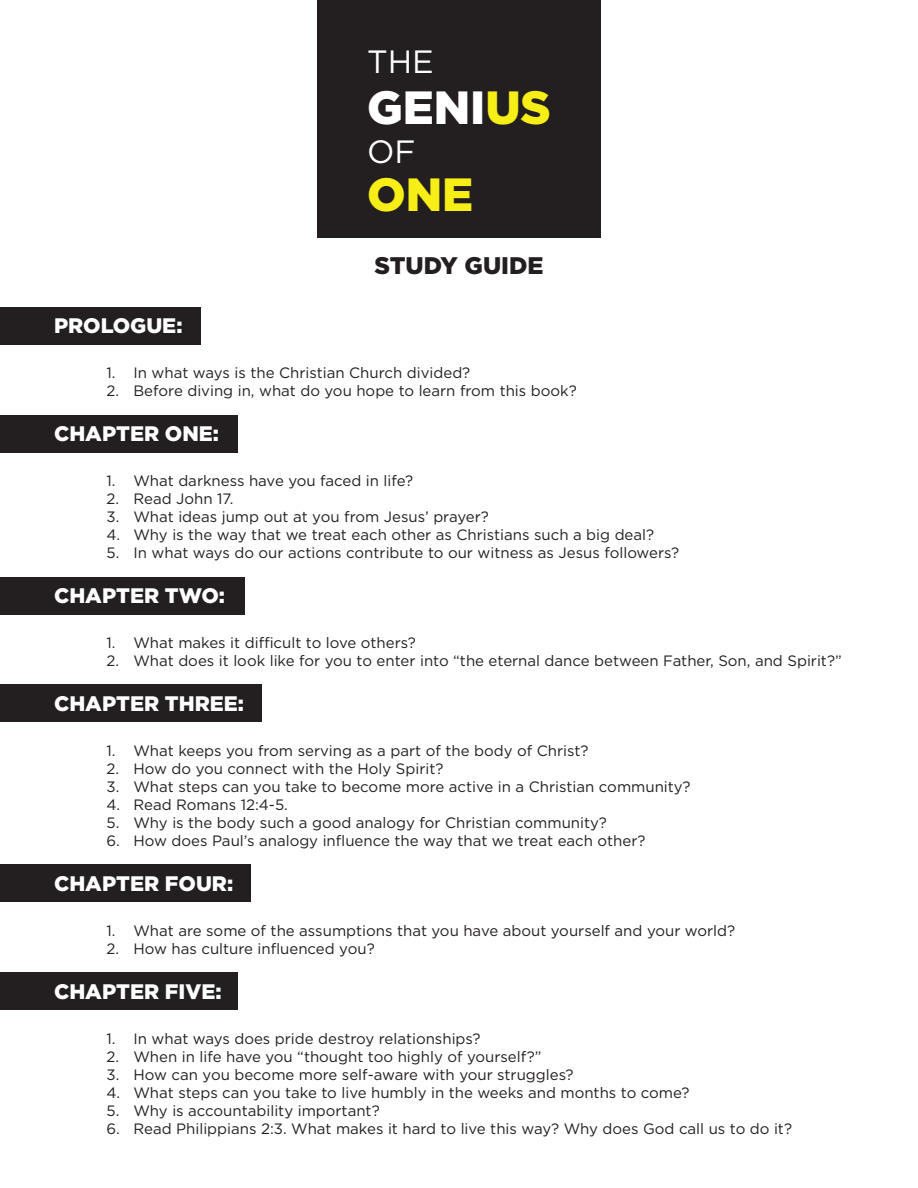
<style>
.page{position:relative;width:918px;height:1188px;background:#fff}
.page>*{position:absolute;margin:0;border:0;box-sizing:border-box;transform-origin:0 0}
.t1{font:900 46.5px "Gotham";color:#fff}
.t2{font:900 46.5px "Gotham";color:#f7ee17}
.t3{font:32.25px "Gotham";color:#fff}
.t4{font:900 24px "Gotham";color:#231f20}
.t5{font:900 21px "Gotham";color:#fff}
.t6{font:15px "Gotham";color:#231f20}
.s1{color:#f7ee17}
</style>
<div class="page">
<div style="left:0;top:307px;width:201px;height:38px;background:#231f20"></div>
<div style="left:0;top:415px;width:238px;height:38px;background:#231f20"></div>
<div style="left:0;top:577px;width:244px;height:37px;background:#231f20"></div>
<div style="left:0;top:685px;width:261px;height:37px;background:#231f20"></div>
<div style="left:0;top:864px;width:251px;height:37px;background:#231f20"></div>
<div style="left:0;top:973px;width:238px;height:37px;background:#231f20"></div>
<div style="left:317px;top:0;width:284px;height:238px;background:#231f20"></div>
<h2 class="t3" style="left:367px;top:41px;width:68px">THE</h2>
<h1 class="t1" style="left:367px;top:75px;width:185px">GENI<span class="s1">US</span></h1>
<h2 class="t3" style="left:367px;top:131px;width:50px">OF</h2>
<h1 class="t2" style="left:367px;top:162px;width:108px">ONE</h1>
<h3 class="t4" style="left:375px;top:249px;width:170px">STUDY GUIDE</h3>
<h3 class="t5" style="left:54px;top:311px;width:130px">PROLOGUE:</h3>
<p class="t6" style="left:106px;top:363px;width:365px">1. In what ways is the Christian Church divided?</p>
<p class="t6" style="left:106px;top:381px;width:472px">2. Before diving in, what do you hope to learn from this book?</p>
<h3 class="t5" style="left:54px;top:419px;width:167px">CHAPTER ONE:</h3>
<p class="t6" style="left:106px;top:471px;width:308px">1. What darkness have you faced in life?</p>
<p class="t6" style="left:106px;top:489px;width:129px">2. Read John 17.</p>
<p class="t6" style="left:106px;top:507px;width:384px">3. What ideas jump out at you from Jesus’ prayer?</p>
<p class="t6" style="left:106px;top:525px;width:549px">4. Why is the way that we treat each other as Christians such a big deal?</p>
<p class="t6" style="left:106px;top:543px;width:574px">5. In what ways do our actions contribute to our witness as Jesus followers?</p>
<h3 class="t5" style="left:54px;top:581px;width:173px">CHAPTER TWO:</h3>
<p class="t6" style="left:106px;top:633px;width:311px">1. What makes it difficult to love others?</p>
<p class="t6" style="left:106px;top:651px;width:737px">2. What does it look like for you to enter into “the eternal dance between Father, Son, and Spirit?”</p>
<h3 class="t5" style="left:54px;top:689px;width:192px">CHAPTER THREE:</h3>
<p class="t6" style="left:106px;top:741px;width:484px">1. What keeps you from serving as a part of the body of Christ?</p>
<p class="t6" style="left:106px;top:759px;width:339px">2. How do you connect with the Holy Spirit?</p>
<p class="t6" style="left:106px;top:777px;width:586px">3. What steps can you take to become more active in a Christian community?</p>
<p class="t6" style="left:106px;top:795px;width:183px">4. Read Romans 12:4-5.</p>
<p class="t6" style="left:106px;top:813px;width:502px">5. Why is the body such a good analogy for Christian community?</p>
<p class="t6" style="left:106px;top:831px;width:541px">6. How does Paul’s analogy influence the way that we treat each other?</p>
<h3 class="t5" style="left:54px;top:869px;width:181px">CHAPTER FOUR:</h3>
<p class="t6" style="left:106px;top:921px;width:630px">1. What are some of the assumptions that you have about yourself and your world?</p>
<p class="t6" style="left:106px;top:939px;width:270px">2. How has culture influenced you?</p>
<h3 class="t5" style="left:54px;top:977px;width:169px">CHAPTER FIVE:</h3>
<p class="t6" style="left:106px;top:1029px;width:376px">1. In what ways does pride destroy relationships?</p>
<p class="t6" style="left:106px;top:1047px;width:437px">2. When in life have you “thought too highly of yourself?”</p>
<p class="t6" style="left:106px;top:1065px;width:469px">3. How can you become more self-aware with your struggles?</p>
<p class="t6" style="left:106px;top:1083px;width:585px">4. What steps can you take to live humbly in the weeks and months to come?</p>
<p class="t6" style="left:106px;top:1101px;width:275px">5. Why is accountability important?</p>
<p class="t6" style="left:106px;top:1119px;width:687px">6. Read Philippians 2:3. What makes it hard to live this way? Why does God call us to do it?</p>
</div>
